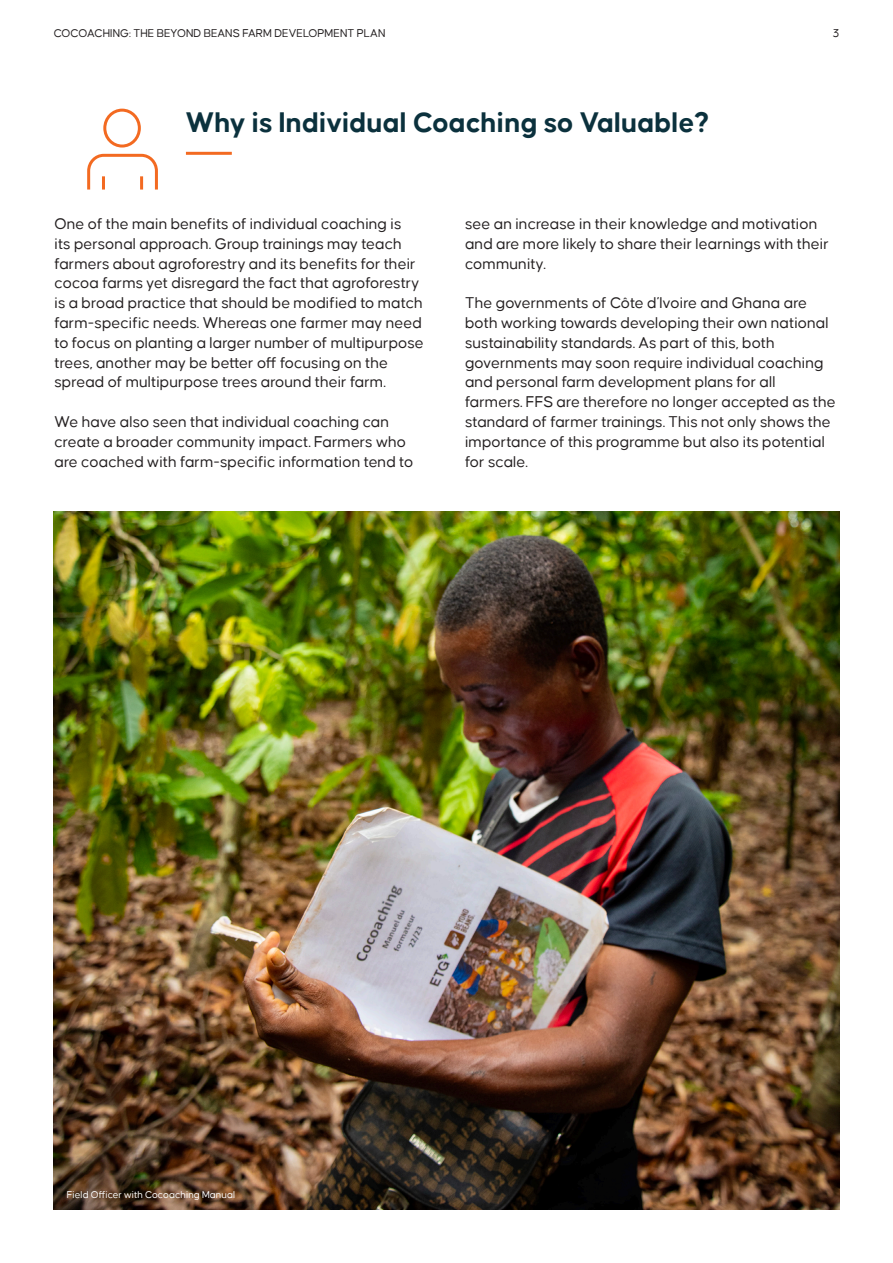
<style>
.page{position:relative;width:893px;height:1263px;background:#fff}
.page>*{position:absolute;margin:0;border:0;box-sizing:border-box;transform-origin:0 0}
.t1{font:700 30px "Causten";color:#0b313d}
.t2{font:16.5px/19.8px "Causten";color:#231f20}
.t3{font:12px "Causten";color:#231f20}
.t4{font:10.5px "Causten";color:#fff}
</style>
<div class="page">
<hr style="left:186px;top:152px;width:46px;height:3px;background:#f36a21">
<svg style="left:87px;top:108px;width:71px;height:82px"></svg>
<img style="left:54px;top:511px;width:785px;height:698px">
<p class="t3" style="left:54px;top:27px;width:333px">COCOACHING: THE BEYOND BEANS FARM DEVELOPMENT PLAN</p>
<p class="t3" style="left:833px;top:27px;width:8px">3</p>
<p class="t1" style="left:186px;top:106px;width:525px">Why is Individual Coaching so Valuable?</p>
<p class="t2" style="left:55px;top:214px;width:371px">One of the main benefits of individual coaching is<br>its personal approach. Group trainings may teach farmers about agroforestry and its benefits for their cocoa farms yet disregard the fact that agroforestry is a broad practice that should be modified to match farm-specific needs. Whereas one farmer may need to focus on planting a larger number of multipurpose trees, another may be better off focusing on the spread of multipurpose trees around their farm.</p>
<p class="t2" style="left:55px;top:412px;width:360px">We have also seen that individual coaching can create a broader community impact. Farmers who are coached with farm-specific information tend to</p>
<p class="t2" style="left:465px;top:214px;width:365px">see an increase in their knowledge and motivation and are more likely to share their learnings with their community.</p>
<p class="t2" style="left:465px;top:293px;width:372px">The governments of Côte d’Ivoire and Ghana are both working towards developing their own national sustainability standards. As part of this, both governments may soon require individual coaching and personal farm development plans for all farmers. FFS are therefore no longer accepted as the standard of farmer trainings. This not only shows the importance of this programme but also its potential for scale.</p>
<p class="t4" style="left:67px;top:1189px;width:170px">Field Officer with Cocoaching Manual</p>
</div>
